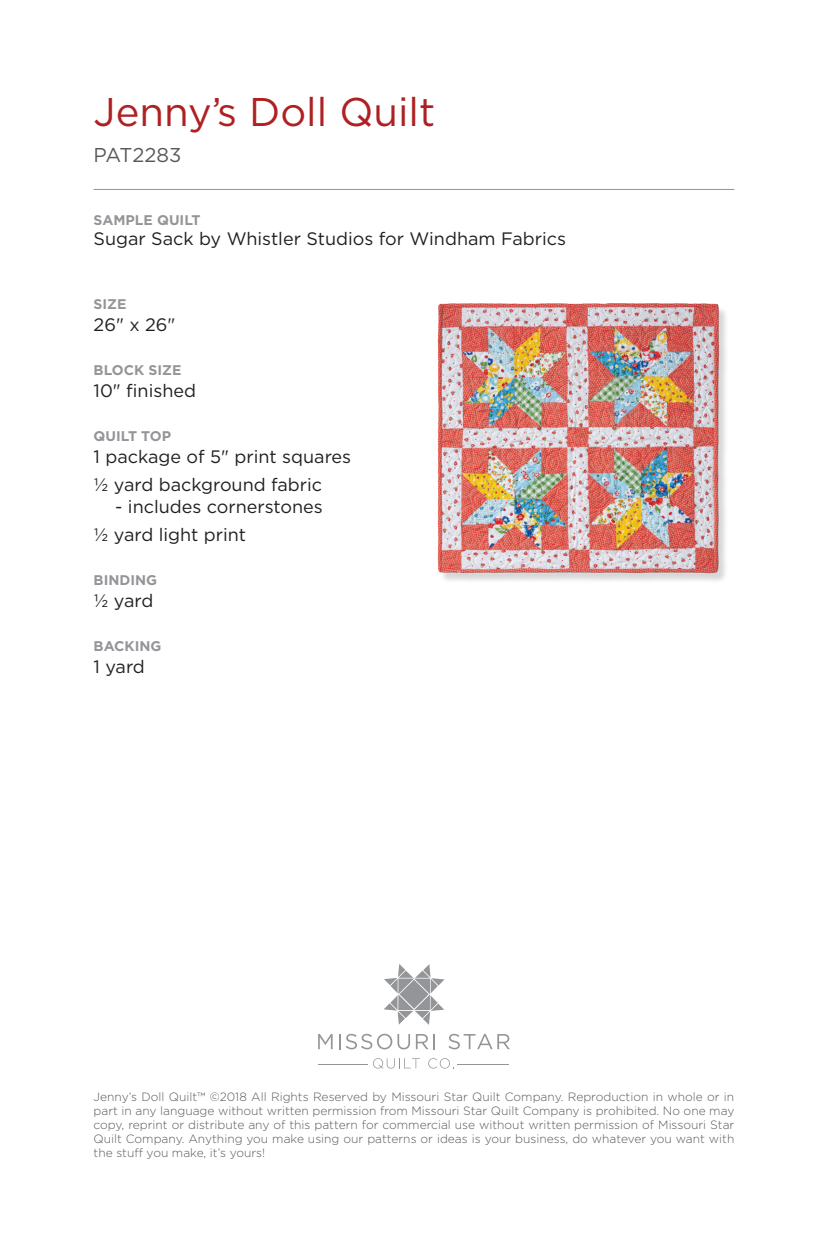
<style>
.page{position:relative;width:828px;height:1260px;background:#fff}
.page>*{position:absolute;margin:0;border:0;box-sizing:border-box;transform-origin:0 0}
.Back_Cover_Title{font:40px "Gotham";color:#af2023}
.Back_Cover_Title-2{font:20px "Gotham";color:#58595b}
.t1{font:18px/28px "Gotham";color:#231f20}
.t2{font:700 14px "Gotham";color:#939598}
.Copyright{font:300 12px/14px "Gotham";color:#58595b;text-align:justify}
</style>
<div class="page">
<svg style="left:318px;top:1034px;width:15px;height:15px"></svg>
<svg style="left:339px;top:1034px;width:1px;height:15px"></svg>
<svg style="left:346px;top:1034px;width:64px;height:15px"></svg>
<svg style="left:416px;top:1034px;width:19px;height:15px"></svg>
<svg style="left:448px;top:1034px;width:62px;height:15px"></svg>
<svg style="left:373px;top:1058px;width:47px;height:11px"></svg>
<svg style="left:428px;top:1058px;width:26px;height:11px"></svg>
<hr style="left:318px;top:1064px;width:50px;height:1px;background:#939598">
<hr style="left:458px;top:1064px;width:51px;height:1px;background:#939598">
<svg style="left:384px;top:964px;width:61px;height:61px"></svg>
<hr style="left:94px;top:189px;width:640px;height:1px;background:#939598">
<img style="left:437px;top:303px;width:289px;height:278px">
<p class="Back_Cover_Title" style="left:94px;top:86px;width:343px">Jenny’s Doll Quilt</p>
<p class="Back_Cover_Title-2" style="left:94px;top:142px;width:89px">PAT2283</p>
<p class="t2" style="left:94px;top:211px;width:109px">SAMPLE QUILT</p>
<p class="t1" style="left:94px;top:225px;width:474px">Sugar Sack by Whistler Studios for Windham Fabrics</p>
<p class="t2" style="left:94px;top:295px;width:34px">SIZE</p>
<p class="t1" style="left:94px;top:311px;width:83px">26" x 26"</p>
<p class="t2" style="left:94px;top:361px;width:89px">BLOCK SIZE</p>
<p class="t1" style="left:94px;top:377px;width:104px">10" finished</p>
<p class="t2" style="left:94px;top:427px;width:79px">QUILT TOP</p>
<p class="t1" style="left:94px;top:443px;width:259px">1 package of 5" print squares ½ yard background fabric</p>
<p class="t1" style="left:115px;top:493px;width:209px">- includes cornerstones</p>
<p class="t1" style="left:94px;top:521px;width:154px">½ yard light print</p>
<p class="t2" style="left:94px;top:571px;width:65px">BINDING</p>
<p class="t1" style="left:94px;top:587px;width:61px">½ yard</p>
<p class="t2" style="left:94px;top:637px;width:69px">BACKING</p>
<p class="t1" style="left:94px;top:653px;width:53px">1 yard</p>
<p class="Copyright" style="left:94px;top:1090px;width:642px">Jenny’s Doll Quilt™ ©2018 All Rights Reserved by Missouri Star Quilt Company. Reproduction in whole or in part in any language without written permission from Missouri Star Quilt Company is prohibited. No one may copy, reprint or distribute any of this pattern for commercial use without written permission of Missouri Star Quilt Company. Anything you make using our patterns or ideas is your business, do whatever you want with the stuff you make, it’s yours!</p>
</div>
